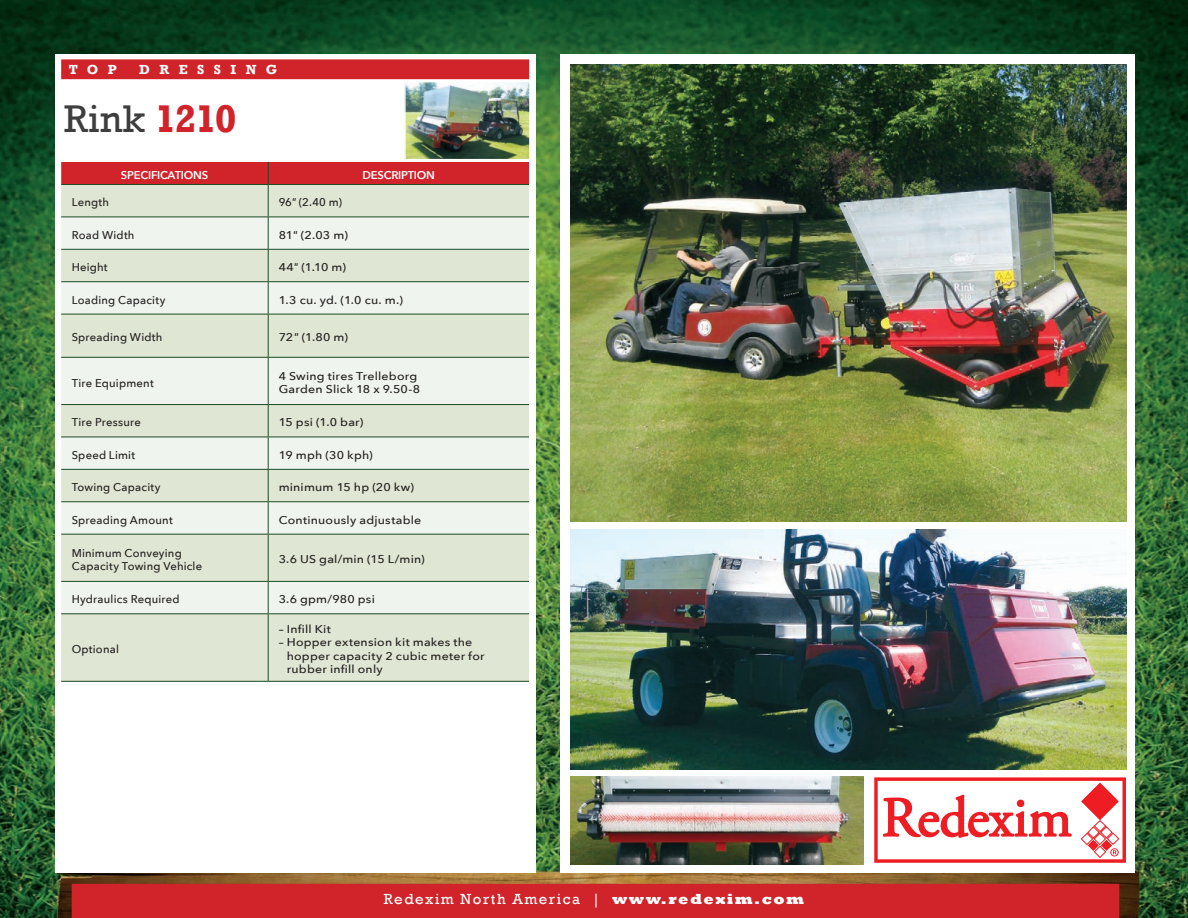
<style>
.page{position:relative;width:1188px;height:918px;background:#fff}
.page>*{position:absolute;margin:0;border:0;box-sizing:border-box;transform-origin:0 0}
.t1{font:39.6px "Rockwell";color:#3e3e3f}
.t2{font:15px "Rockwell";letter-spacing:.1em;color:#fff}
.t3{font:700 13.5px "Rockwell";letter-spacing:.7em;color:#fff}
.t4{font:500 11.25px/13.5px "Avenir Next";letter-spacing:.02em;color:#231f20;scale:1.1 1}
.t5{font:500 11.25px/13.5px "Avenir Next";letter-spacing:.02em;color:#231f20}
.t6{font:600 11.25px "Avenir Next";letter-spacing:-.02em;color:#fff}
.s1{font-weight:700;color:#d1232a}
.s2{font-style:italic}
.s3{font-weight:800}
</style>
<div class="page">
<img style="left:0;top:0;width:1188px;height:918px">
<div style="left:56px;top:54px;width:480px;height:819px;background:#fff"></div>
<div style="left:561px;top:54px;width:574px;height:819px;background:#fff"></div>
<svg style="left:874px;top:777px;width:252px;height:86px"></svg>
<div style="left:61px;top:59px;width:468px;height:20px;background:#d1232a;border:2px solid #d1232a"></div>
<div style="left:72px;top:884px;width:1047px;height:34px;background:#d1232a"></div>
<img style="left:570px;top:777px;width:294px;height:87px">
<div style="left:61px;top:185px;width:468px;height:496px;background:#dfe6d3"></div>
<svg style="left:61px;top:218px;width:468px;height:395px;fill:#eff4ee"></svg>
<svg style="left:61px;top:250px;width:468px;height:107px;fill:#dfe6d3"></svg>
<hr style="left:268px;top:185px;width:1px;height:32px;background:#1b4a24">
<hr style="left:61px;top:217px;width:207px;height:1px;background:#1b4a24">
<hr style="left:268px;top:217px;width:261px;height:1px;background:#1b4a24">
<hr style="left:268px;top:217px;width:1px;height:32px;background:#1b4a24">
<hr style="left:61px;top:249px;width:207px;height:1px;background:#1b4a24">
<hr style="left:268px;top:249px;width:261px;height:1px;background:#1b4a24">
<hr style="left:268px;top:250px;width:1px;height:31px;background:#1b4a24">
<hr style="left:61px;top:281px;width:207px;height:1px;background:#1b4a24">
<hr style="left:268px;top:281px;width:261px;height:1px;background:#1b4a24">
<hr style="left:268px;top:282px;width:1px;height:32px;background:#1b4a24">
<hr style="left:61px;top:314px;width:207px;height:1px;background:#1b4a24">
<hr style="left:268px;top:314px;width:261px;height:1px;background:#1b4a24">
<hr style="left:268px;top:314px;width:1px;height:43px;background:#1b4a24">
<hr style="left:61px;top:357px;width:207px;height:1px;background:#1b4a24">
<hr style="left:268px;top:357px;width:261px;height:1px;background:#1b4a24">
<hr style="left:268px;top:358px;width:1px;height:46px;background:#1b4a24">
<hr style="left:268px;top:437px;width:1px;height:32px;background:#1b4a24">
<hr style="left:268px;top:502px;width:1px;height:32px;background:#1b4a24">
<hr style="left:268px;top:582px;width:1px;height:31px;background:#1b4a24">
<div style="left:61px;top:162px;width:468px;height:22px;background:#d1232a"></div>
<hr style="left:61px;top:184px;width:207px;height:1px;background:#1b4a24">
<hr style="left:268px;top:184px;width:261px;height:1px;background:#1b4a24">
<hr style="left:61px;top:404px;width:207px;height:1px;background:#1b4a24">
<hr style="left:268px;top:404px;width:261px;height:1px;background:#1b4a24">
<hr style="left:268px;top:405px;width:1px;height:32px;background:#1b4a24">
<hr style="left:61px;top:437px;width:207px;height:1px;background:#1b4a24">
<hr style="left:268px;top:437px;width:261px;height:1px;background:#1b4a24">
<hr style="left:61px;top:469px;width:207px;height:1px;background:#1b4a24">
<hr style="left:268px;top:469px;width:261px;height:1px;background:#1b4a24">
<hr style="left:268px;top:470px;width:1px;height:31px;background:#1b4a24">
<hr style="left:61px;top:501px;width:207px;height:1px;background:#1b4a24">
<hr style="left:268px;top:501px;width:261px;height:1px;background:#1b4a24">
<hr style="left:61px;top:534px;width:207px;height:1px;background:#1b4a24">
<hr style="left:268px;top:534px;width:261px;height:1px;background:#1b4a24">
<hr style="left:268px;top:535px;width:1px;height:46px;background:#1b4a24">
<hr style="left:61px;top:581px;width:207px;height:1px;background:#1b4a24">
<hr style="left:268px;top:581px;width:261px;height:1px;background:#1b4a24">
<hr style="left:61px;top:613px;width:207px;height:1px;background:#1b4a24">
<hr style="left:61px;top:681px;width:207px;height:1px;background:#1b4a24">
<hr style="left:268px;top:613px;width:261px;height:1px;background:#1b4a24">
<hr style="left:268px;top:614px;width:1px;height:67px;background:#1b4a24">
<hr style="left:268px;top:681px;width:261px;height:1px;background:#1b4a24">
<img style="left:407px;top:84px;width:121px;height:73px">
<div style="left:404px;top:81px;width:127px;height:79px;border:2px solid #fff"></div>
<img style="left:570px;top:529px;width:557px;height:241px">
<img style="left:570px;top:64px;width:557px;height:458px">
<p class="t3" style="left:69px;top:61px;width:50px">TOP</p>
<p class="t3" style="left:139px;top:61px;width:140px">DRESSING</p>
<p class="t1" style="left:64px;top:96px;width:174px">Rink <span class="s1">1210</span></p>
<p class="t6" style="left:121px;top:168px;width:89px">SPECIFICATIONS</p>
<p class="t6" style="left:363px;top:168px;width:74px">DESCRIPTION</p>
<p class="t5" style="left:72px;top:196px;width:39px">Length</p>
<p class="t5" style="left:279px;top:196px;width:65px">96<span class="s2">"</span> (2.40 m)</p>
<p class="t5" style="left:72px;top:228px;width:64px">Road Width</p>
<p class="t4" style="left:279px;top:228px;width:64px">81<span class="s2">"</span> (2.03 m)</p>
<p class="t5" style="left:72px;top:260px;width:37px">Height</p>
<p class="t4" style="left:279px;top:260px;width:63px">44<span class="s2">"</span> (1.10 m)</p>
<p class="t5" style="left:72px;top:293px;width:95px">Loading Capacity</p>
<p class="t4" style="left:279px;top:293px;width:114px">1.3 cu. yd. (1.0 cu. m.)</p>
<p class="t5" style="left:72px;top:331px;width:92px">Spreading Width</p>
<p class="t4" style="left:279px;top:331px;width:65px">72<span class="s2">"</span> (1.80 m)</p>
<p class="t5" style="left:72px;top:376px;width:84px">Tire Equipment</p>
<p class="t4" style="left:279px;top:369px;width:128px">4 Swing tires Trelleborg</p>
<p class="t4" style="left:279px;top:383px;width:130px">Garden Slick 18 x 9.50-8</p>
<p class="t5" style="left:72px;top:416px;width:71px">Tire Pressure</p>
<p class="t4" style="left:279px;top:416px;width:79px">15 psi (1.0 bar)</p>
<p class="t5" style="left:72px;top:448px;width:65px">Speed Limit</p>
<p class="t4" style="left:279px;top:448px;width:87px">19 mph (30 kph)</p>
<p class="t5" style="left:72px;top:480px;width:90px">Towing Capacity</p>
<p class="t4" style="left:279px;top:480px;width:125px">minimum 15 hp (20 kw)</p>
<p class="t5" style="left:72px;top:513px;width:103px">Spreading Amount</p>
<p class="t4" style="left:279px;top:513px;width:131px">Continuously adjustable</p>
<p class="t5" style="left:72px;top:546px;width:132px">Minimum Conveying<br>Capacity Towing Vehicle</p>
<p class="t4" style="left:279px;top:553px;width:134px">3.6 US gal/min (15 L/min)</p>
<p class="t5" style="left:72px;top:593px;width:109px">Hydraulics Required</p>
<p class="t4" style="left:279px;top:593px;width:89px">3.6 gpm/980 psi</p>
<p class="t5" style="left:72px;top:642px;width:49px">Optional</p>
<p class="t4" style="left:279px;top:622px;width:49px">– Infill Kit</p>
<p class="t4" style="left:287px;top:636px;width:181px;text-indent:-8px">– Hopper extension kit makes the hopper capacity 2 cubic meter for rubber infill only</p>
<h2 class="t2" style="left:384px;top:891px;width:422px">Redexim North America | <span class="s3">www.redexim.com</span></h2>
</div>
